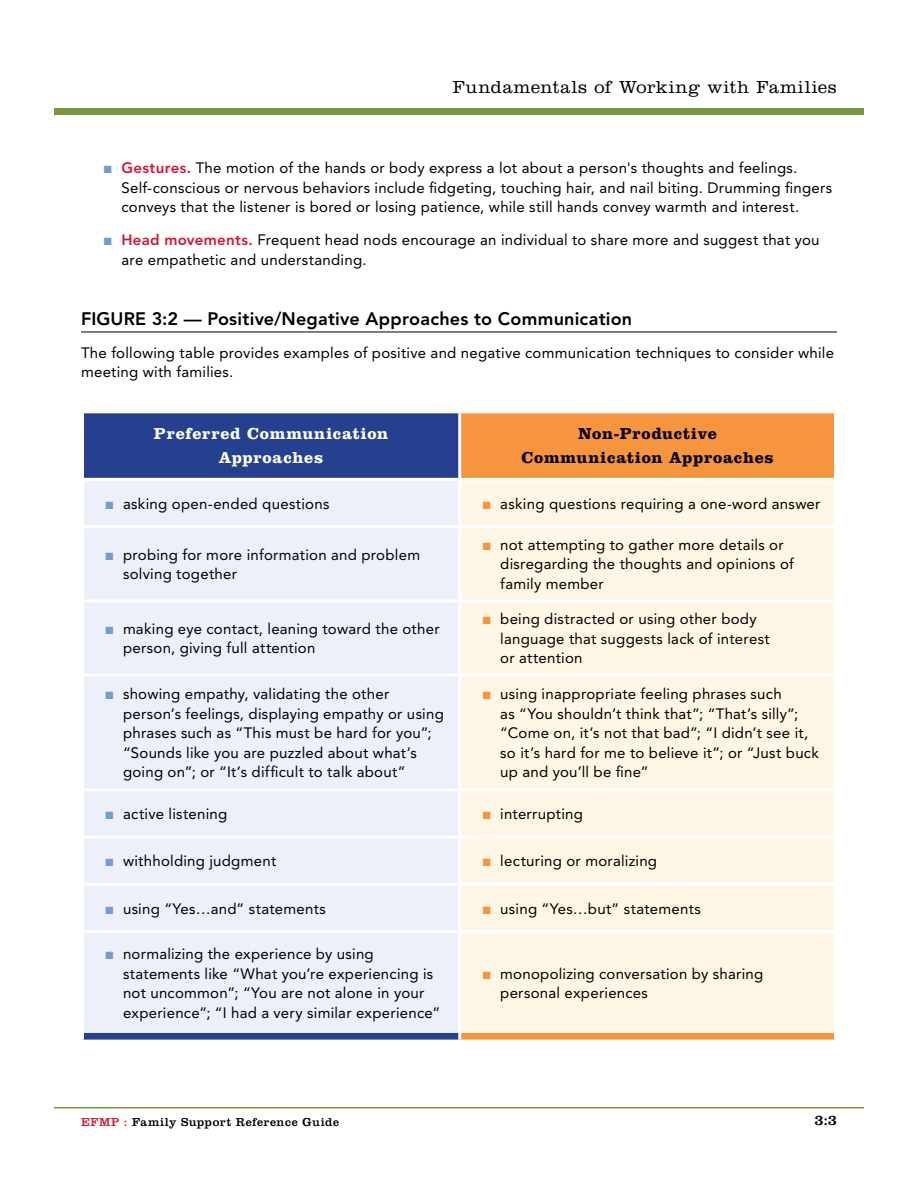
<style>
.page{position:relative;width:918px;height:1188px;background:#fff}
.page>*{position:absolute;margin:0;border:0;box-sizing:border-box;transform-origin:0 0}
.t1{font:800 18px "Avenir LT Std";letter-spacing:.01em;color:#000}
.t2{font:300 18px "Clarendon LT Std";letter-spacing:.045em;color:#000}
.t3{font:700 16.5px/23.5px "Clarendon LT Std";letter-spacing:.04em;color:#000;text-align:center}
.t4{font:700 16.5px/23.5px "Clarendon LT Std";letter-spacing:.045em;color:#fff;text-align:center}
.t5{font:15px/19.5px "Avenir LT Std";letter-spacing:.015em;color:#000}
.t6{font:15px "Clarendon LT Std";color:#000}
.t7{font:12px "Clarendon LT Std";letter-spacing:.04em;color:#000}
.s1{color:#739dd2}
.s2{font-weight:800;color:#d71635}
.s3{color:#f7943e}
.s4{color:#d71635}
</style>
<div class="page">
<div style="left:54px;top:108px;width:810px;height:7px;background:#7a963b"></div>
<hr style="left:54px;top:1107px;width:810px;height:1px;background:#7a963b">
<hr style="left:81px;top:332px;width:756px;height:1px;background:#000">
<div style="left:84px;top:413px;width:374px;height:627px;background:#25408f"></div>
<div style="left:461px;top:413px;width:373px;height:627px;background:#f7943e"></div>
<div style="left:84px;top:481px;width:374px;height:552px;background:#edf0f9"></div>
<div style="left:461px;top:481px;width:373px;height:552px;background:#fff7e5"></div>
<hr style="left:81px;top:478px;width:379px;height:3px;background:#fff">
<hr style="left:460px;top:478px;width:377px;height:3px;background:#fff">
<hr style="left:81px;top:525px;width:379px;height:3px;background:#fff">
<hr style="left:460px;top:525px;width:377px;height:3px;background:#fff">
<hr style="left:81px;top:599px;width:379px;height:3px;background:#fff">
<hr style="left:460px;top:599px;width:377px;height:3px;background:#fff">
<hr style="left:81px;top:674px;width:379px;height:3px;background:#fff">
<hr style="left:460px;top:674px;width:377px;height:3px;background:#fff">
<hr style="left:81px;top:788px;width:379px;height:3px;background:#fff">
<hr style="left:460px;top:788px;width:377px;height:3px;background:#fff">
<hr style="left:81px;top:836px;width:379px;height:3px;background:#fff">
<hr style="left:460px;top:836px;width:377px;height:3px;background:#fff">
<hr style="left:81px;top:883px;width:379px;height:3px;background:#fff">
<hr style="left:460px;top:883px;width:377px;height:3px;background:#fff">
<hr style="left:81px;top:930px;width:379px;height:3px;background:#fff">
<hr style="left:460px;top:930px;width:377px;height:3px;background:#fff">
<p class="t2" style="left:453px;top:77px;width:386px">Fundamentals of Working with Families</p>
<p class="t5" style="left:122px;top:159px;width:712px;text-indent:-18px"><span class="s1">■</span> <span class="s2">Gestures.</span> The motion of the hands or body express a lot about a person's thoughts and feelings.<br>Self-conscious or nervous behaviors include fidgeting, touching hair, and nail biting. Drumming fingers conveys that the listener is bored or losing patience, while still hands convey warmth and interest.</p>
<p class="t5" style="left:122px;top:231px;width:700px;text-indent:-18px"><span class="s1">■</span> <span class="s2">Head movements.</span> Frequent head nods encourage an individual to share more and suggest that you are empathetic and understanding.</p>
<p class="t1" style="left:81px;top:308px;width:553px">FIGURE 3:2 — Positive/Negative Approaches to Communication</p>
<p class="t5" style="left:81px;top:343px;width:755px">The following table provides examples of positive and negative communication techniques to consider while meeting with families.</p>
<p class="t4" style="left:154px;top:422px;width:236px">Preferred Communication<br>Approaches</p>
<p class="t3" style="left:521px;top:422px;width:254px">Non-Productive<br>Communication Approaches</p>
<p class="t5" style="left:105px;top:494px;width:226px"><span class="s1">■</span> asking open-ended questions</p>
<p class="t5" style="left:483px;top:494px;width:339px"><span class="s3">■</span> asking questions requiring a one-word answer</p>
<p class="t5" style="left:123px;top:545px;width:299px;text-indent:-18px"><span class="s1">■</span> probing for more information and problem solving together</p>
<p class="t5" style="left:500px;top:535px;width:295px;text-indent:-18px"><span class="s3">■</span> not attempting to gather more details or disregarding the thoughts and opinions of family member</p>
<p class="t5" style="left:123px;top:619px;width:318px;text-indent:-18px"><span class="s1">■</span> making eye contact, leaning toward the other person, giving full attention</p>
<p class="t5" style="left:500px;top:609px;width:271px;text-indent:-18px"><span class="s3">■</span> being distracted or using other body language that suggests lack of interest or attention</p>
<p class="t5" style="left:123px;top:684px;width:322px;text-indent:-18px"><span class="s1">■</span> showing empathy, validating the other person’s feelings, displaying empathy or using phrases such as “This must be hard for you”; “Sounds like you are puzzled about what’s going on”; or “It’s difficult to talk about”</p>
<p class="t5" style="left:500px;top:684px;width:320px;text-indent:-18px"><span class="s3">■</span> using inappropriate feeling phrases such<br>as “You shouldn’t think that”; “That’s silly”; “Come on, it’s not that bad”; “I didn’t see it, so it’s hard for me to believe it”; or “Just buck up and you’ll be fine”</p>
<p class="t5" style="left:105px;top:804px;width:123px"><span class="s1">■</span> active listening</p>
<p class="t5" style="left:483px;top:804px;width:102px"><span class="s3">■</span> interrupting</p>
<p class="t5" style="left:105px;top:852px;width:172px"><span class="s1">■</span> withholding judgment</p>
<p class="t5" style="left:483px;top:852px;width:176px"><span class="s3">■</span> lecturing or moralizing</p>
<p class="t5" style="left:105px;top:899px;width:222px"><span class="s1">■</span> using “Yes…and” statements</p>
<p class="t5" style="left:483px;top:899px;width:220px"><span class="s3">■</span> using “Yes…but” statements</p>
<p class="t5" style="left:123px;top:945px;width:319px;text-indent:-18px"><span class="s1">■</span> normalizing the experience by using statements like “What you’re experiencing is not uncommon”; “You are not alone in your experience”; “I had a very similar experience”</p>
<p class="t5" style="left:500px;top:964px;width:265px;text-indent:-18px"><span class="s3">■</span> monopolizing conversation by sharing personal experiences</p>
<p class="t7" style="left:81px;top:1115px;width:260px"><span class="s4">EFMP :</span> Family Support Reference Guide</p>
<p class="t6" style="left:814px;top:1111px;width:24px">3:3</p>
</div>
